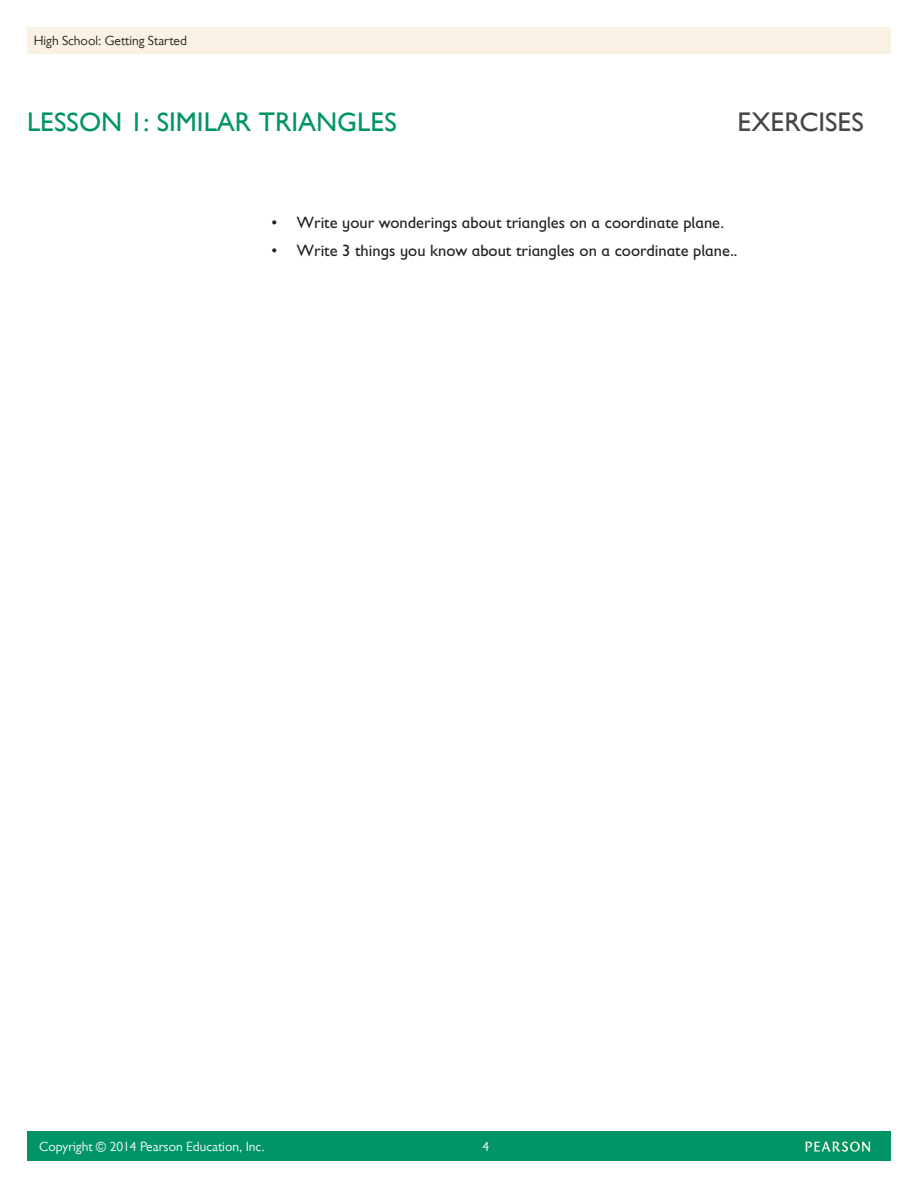
<style>
.page{position:relative;width:918px;height:1188px;background:#fff}
.page>*{position:absolute;margin:0;border:0;box-sizing:border-box;transform-origin:0 0}
.TOC_SECTION_TITLE{font:500 27px "Gill Sans MT Pro";color:#009467}
.t1{font:500 27px "Gill Sans MT Pro";color:#464646}
.Body_Text_Indent{font:16.5px "Gill Sans Infant Std";color:#231f20}
.t2{font:13.5px "Gill Sans MT Pro";color:#fff}
.t3{font:13.5px "Gill Sans MT Pro";color:#231f20}
</style>
<div class="page">
<div style="left:27px;top:27px;width:864px;height:27px;background:#f9f2e4"></div>
<div style="left:27px;top:1132px;width:864px;height:29px;background:#009467"></div>
<svg style="left:806px;top:1142px;width:64px;height:10px"></svg>
<p class="t3" style="left:34px;top:33px;width:155px">High School: Getting Started</p>
<p class="TOC_SECTION_TITLE" style="left:27px;top:106px;width:371px">LESSON 1: SIMILAR TRIANGLES</p>
<h1 class="t1" style="left:737px;top:106px;width:128px">EXERCISES</h1>
<p class="Body_Text_Indent" style="left:272px;top:213px;width:454px">• Write your wonderings about triangles on a coordinate plane.</p>
<p class="Body_Text_Indent" style="left:272px;top:241px;width:468px">• Write 3 things you know about triangles on a coordinate plane..</p>
<p class="t2" style="left:39px;top:1139px;width:227px">Copyright © 2014 Pearson Education, Inc.</p>
<p class="t2" style="left:483px;top:1139px;width:8px">4</p>
</div>
